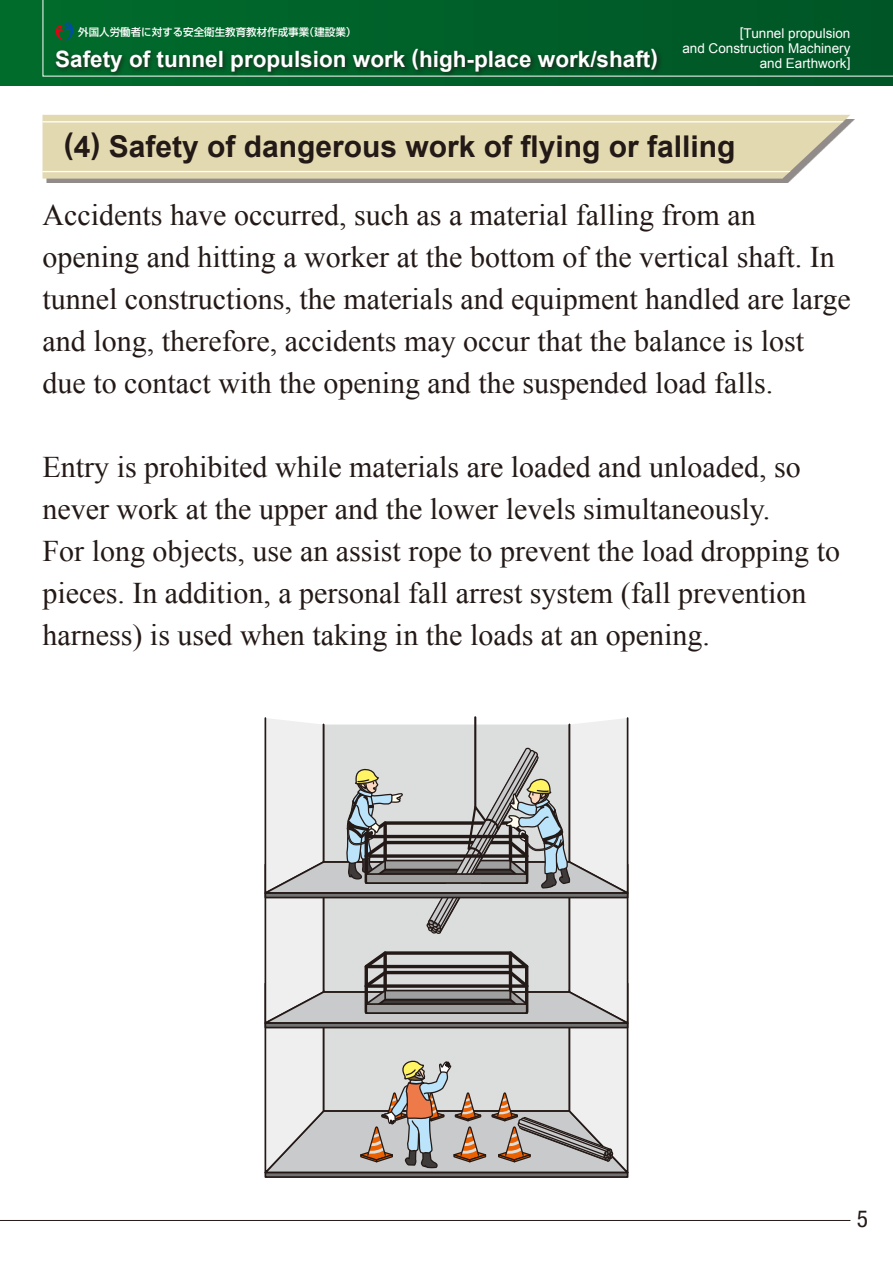
<style>
.page{position:relative;width:893px;height:1263px;background:#fff}
.page>*{position:absolute;margin:0;border:0;box-sizing:border-box;transform-origin:0 0}
.t1{font:30px/42px "Times New Roman";color:#231916}
.t2{font:700 30px "Arial";color:#231916}
.t3{font:condensed 23.4px "Helvetica Neue LT Std";color:#231916}
.t4{font:700 22.5px "Arial";color:#fff}
.t5{font:13.5px/15px "Arial";color:#fff;text-align:right}
.t6{font:500 10.5px "Shin Go Pro";color:#fff}
</style>
<div class="page">
<hr style="left:0;top:1220px;width:850px;height:1px;background:#231916">
<div style="left:0;top:0;width:893px;height:85px;background:linear-gradient(to right,#006c2c,#005526)"></div>
<svg style="left:0;top:0;width:1px;height:77px"></svg>
<svg style="left:42px;top:0;width:851px;height:77px;background:#015f29"></svg>
<svg style="left:265px;top:716px;width:363px;height:462px"></svg>
<div style="left:54px;top:46px;width:609px;height:31px;background:#231916;opacity:.75"></div>
<svg style="left:56px;top:21px;width:17px;height:20px"></svg>
<div style="left:47px;top:119px;width:808px;height:64px;background:#231916;opacity:.5"></div>
<svg style="left:43px;top:115px;width:807px;height:64px;background:#e2d9b2"></svg>
<svg style="left:43px;top:121px;width:801px;height:1px"></svg>
<svg style="left:43px;top:171px;width:748px;height:1px"></svg>
<p class="t6" style="left:78px;top:23px;width:280px">外国人労働者に対する安全衛生教育教材作成事業（建設業）</p>
<p class="t5" style="left:682px;top:26px;width:170px">[Tunnel propulsion<br>and Construction Machinery</p>
<p class="t4" style="left:55px;top:44px;width:604px">Safety of tunnel propulsion work (high-place work/shaft)</p>
<p class="t5" style="left:760px;top:56px;width:92px">and Earthwork]</p>
<p class="t2" style="left:64px;top:127px;width:673px">(4) Safety of dangerous work of flying or falling</p>
<p class="t1" style="left:43px;top:193px;width:810px">Accidents have occurred, such as a material falling from an opening and hitting a worker at the bottom of the vertical shaft. In tunnel constructions, the materials and equipment handled are large and long, therefore, accidents may occur that the balance is lost due to contact with the opening and the suspended load falls.</p>
<p class="t1" style="left:43px;top:445px;width:799px">Entry is prohibited while materials are loaded and unloaded, so never work at the upper and the lower levels simultaneously.<br>For long objects, use an assist rope to prevent the load dropping to pieces. In addition, a personal fall arrest system (fall prevention harness) is used when taking in the loads at an opening.</p>
<p class="t3" style="left:857px;top:1205px;width:13px">5</p>
</div>
